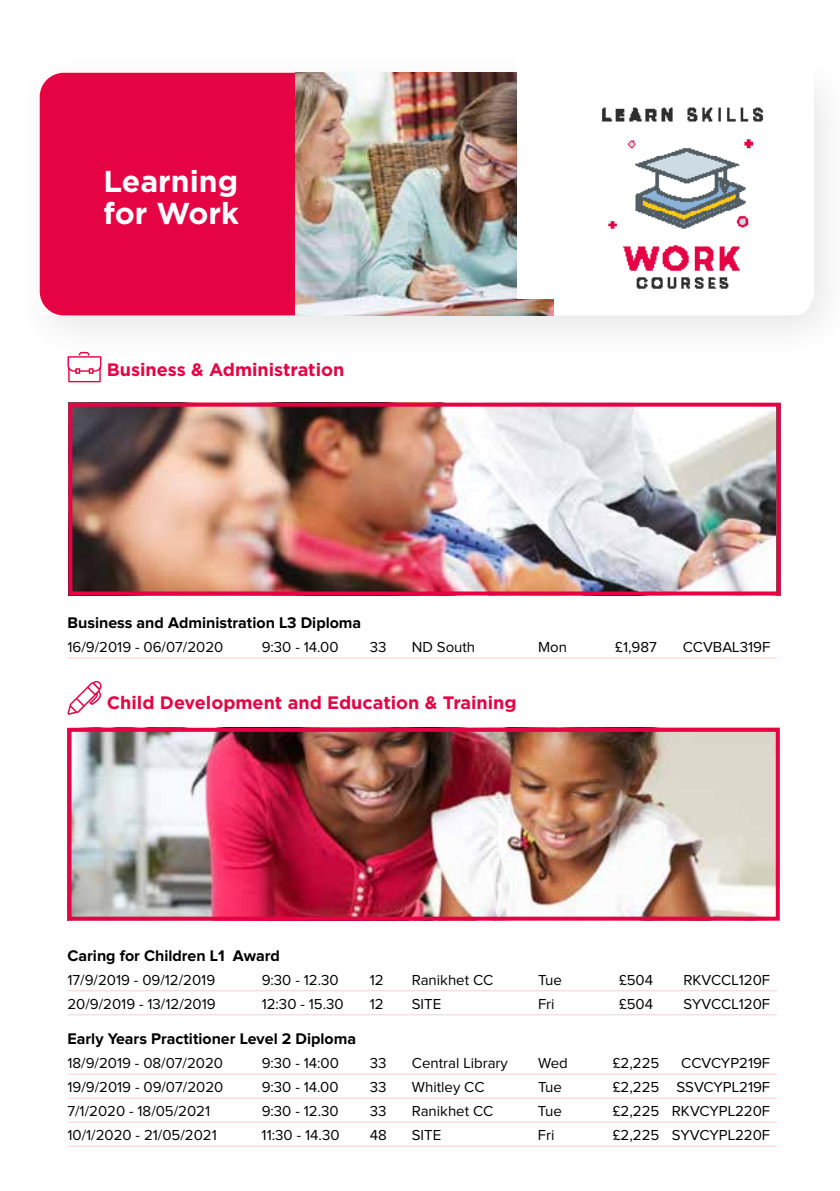
<style>
.page{position:relative;width:840px;height:1191px;background:#fff}
.page>*{position:absolute;margin:0;border:0;box-sizing:border-box;transform-origin:0 0}
.t1{font:700 30.2px/32.4px "Gotham";color:#fff}
.t2{font:700 18px "Gotham";color:#e50344}
.t3{font:700 16px "Proxima Nova";color:#000}
.t4{font:15px "Proxima Nova";color:#000}
</style>
<div class="page">
<hr style="left:67px;top:657px;width:709px;height:1px;background:#fad1cd">
<hr style="left:67px;top:990px;width:709px;height:1px;background:#fad1cd">
<hr style="left:67px;top:1014px;width:709px;height:1px;background:#fad1cd">
<hr style="left:67px;top:1073px;width:709px;height:1px;background:#fad1cd">
<hr style="left:67px;top:1097px;width:709px;height:1px;background:#fad1cd">
<hr style="left:67px;top:1121px;width:709px;height:1px;background:#fad1cd">
<hr style="left:67px;top:1145px;width:709px;height:1px;background:#fad1cd">
<svg style="left:67px;top:365px;width:35px;height:18px"></svg>
<svg style="left:67px;top:681px;width:34px;height:34px"></svg>
<img style="left:72px;top:733px;width:702px;height:182px">
<div style="left:67px;top:728px;width:712px;height:192px;border:4px solid #e50344"></div>
<div style="left:13px;top:46px;width:826px;height:319px;background:#000;opacity:.1"></div>
<div style="left:40px;top:73px;width:255px;height:242px;background:#e50344"></div>
<img style="left:295px;top:73px;width:258px;height:242px">
<img style="left:517px;top:73px;width:247px;height:225px">
<img style="left:73px;top:408px;width:702px;height:182px">
<div style="left:68px;top:403px;width:712px;height:192px;border:4px solid #e50344"></div>
<h1 class="t1" style="left:103px;top:164px;width:137px">Learning for Work</h1>
<p class="t2" style="left:107px;top:359px;width:239px">Business &amp; Administration</p>
<p class="t3" style="left:67px;top:615px;width:295px">Business and Administration L3 Diploma</p>
<p class="t4" style="left:67px;top:640px;width:157px">16/9/2019 - 06/07/2020</p>
<p class="t4" style="left:261px;top:640px;width:78px">9:30 - 14.00</p>
<p class="t4" style="left:369px;top:640px;width:18px">33</p>
<p class="t4" style="left:411px;top:640px;width:65px">ND South</p>
<p class="t4" style="left:537px;top:640px;width:30px">Mon</p>
<p class="t4" style="left:615px;top:640px;width:43px">£1,987</p>
<p class="t4" style="left:682px;top:640px;width:89px">CCVBAL319F</p>
<p class="t2" style="left:107px;top:692px;width:411px">Child Development and Education &amp; Training</p>
<p class="t3" style="left:67px;top:948px;width:214px">Caring for Children L1 Award</p>
<p class="t4" style="left:67px;top:972px;width:149px">17/9/2019 - 09/12/2019</p>
<p class="t4" style="left:261px;top:972px;width:78px">9:30 - 12.30</p>
<p class="t4" style="left:369px;top:972px;width:15px">12</p>
<p class="t4" style="left:411px;top:972px;width:83px">Ranikhet CC</p>
<p class="t4" style="left:537px;top:972px;width:25px">Tue</p>
<p class="t4" style="left:618px;top:972px;width:36px">£504</p>
<p class="t4" style="left:683px;top:972px;width:88px">RKVCCL120F</p>
<p class="t4" style="left:67px;top:996px;width:150px">20/9/2019 - 13/12/2019</p>
<p class="t4" style="left:261px;top:996px;width:84px">12:30 - 15.30</p>
<p class="t4" style="left:369px;top:996px;width:15px">12</p>
<p class="t4" style="left:411px;top:996px;width:31px">SITE</p>
<p class="t4" style="left:537px;top:996px;width:18px">Fri</p>
<p class="t4" style="left:618px;top:996px;width:36px">£504</p>
<p class="t4" style="left:683px;top:996px;width:88px">SYVCCL120F</p>
<p class="t3" style="left:67px;top:1031px;width:290px">Early Years Practitioner Level 2 Diploma</p>
<p class="t4" style="left:67px;top:1056px;width:157px">18/9/2019 - 08/07/2020</p>
<p class="t4" style="left:261px;top:1056px;width:79px">9:30 - 14:00</p>
<p class="t4" style="left:369px;top:1056px;width:18px">33</p>
<p class="t4" style="left:411px;top:1056px;width:97px">Central Library</p>
<p class="t4" style="left:537px;top:1056px;width:31px">Wed</p>
<p class="t4" style="left:612px;top:1056px;width:48px">£2,225</p>
<p class="t4" style="left:680px;top:1056px;width:90px">CCVCYP219F</p>
<p class="t4" style="left:67px;top:1080px;width:157px">19/9/2019 - 09/07/2020</p>
<p class="t4" style="left:261px;top:1080px;width:78px">9:30 - 14.00</p>
<p class="t4" style="left:369px;top:1080px;width:18px">33</p>
<p class="t4" style="left:411px;top:1080px;width:74px">Whitley CC</p>
<p class="t4" style="left:537px;top:1080px;width:25px">Tue</p>
<p class="t4" style="left:612px;top:1080px;width:159px">£2,225 SSVCYPL219F</p>
<p class="t4" style="left:67px;top:1104px;width:144px">7/1/2020 - 18/05/2021</p>
<p class="t4" style="left:261px;top:1104px;width:78px">9:30 - 12.30</p>
<p class="t4" style="left:369px;top:1104px;width:18px">33</p>
<p class="t4" style="left:411px;top:1104px;width:83px">Ranikhet CC</p>
<p class="t4" style="left:537px;top:1104px;width:25px">Tue</p>
<p class="t4" style="left:612px;top:1104px;width:159px">£2,225 RKVCYPL220F</p>
<p class="t4" style="left:67px;top:1128px;width:151px">10/1/2020 - 21/05/2021</p>
<p class="t4" style="left:261px;top:1128px;width:79px">11:30 - 14.30</p>
<p class="t4" style="left:369px;top:1128px;width:19px">48</p>
<p class="t4" style="left:411px;top:1128px;width:31px">SITE</p>
<p class="t4" style="left:537px;top:1128px;width:18px">Fri</p>
<p class="t4" style="left:612px;top:1128px;width:159px">£2,225 SYVCYPL220F</p>
</div>
